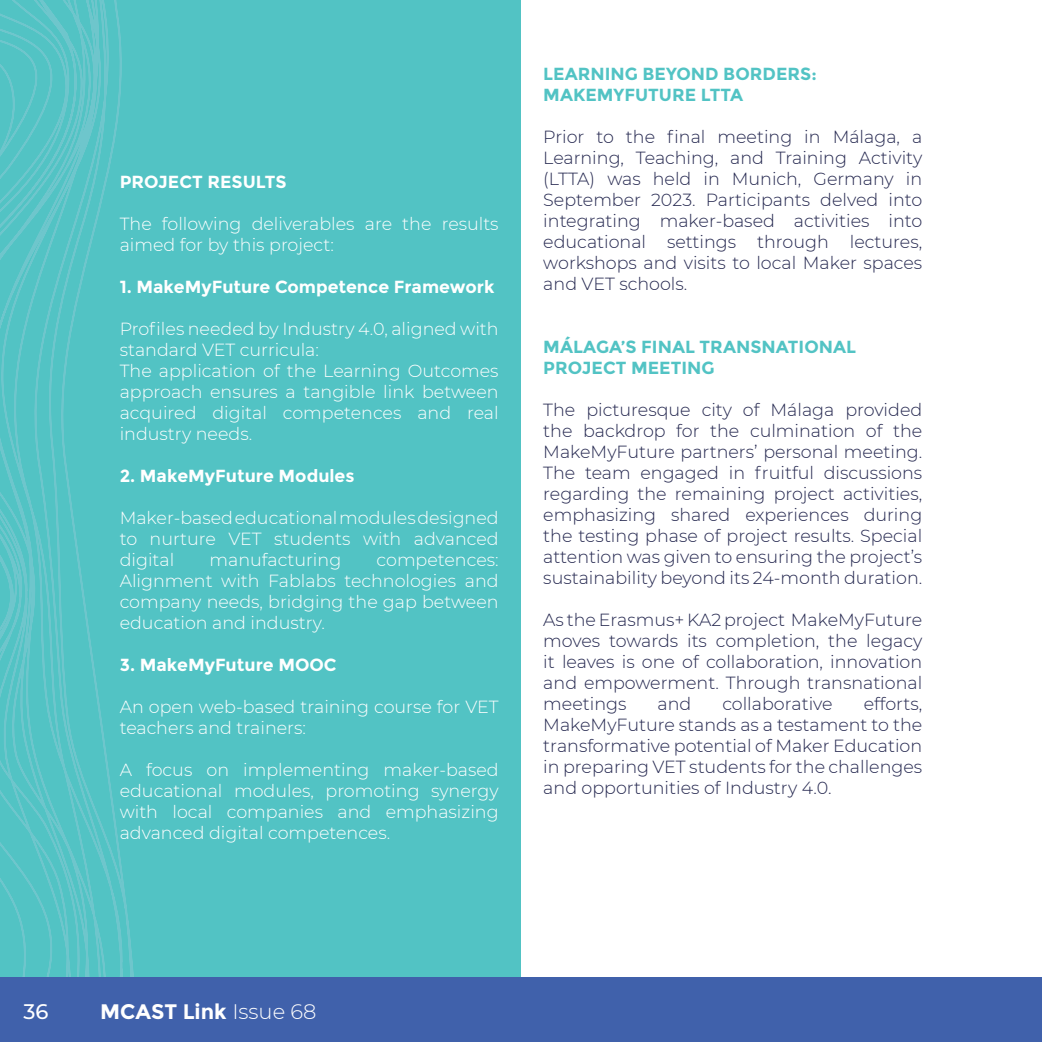
<style>
.page{position:relative;width:1042px;height:1042px;background:#fff}
.page>*{position:absolute;margin:0;border:0;box-sizing:border-box;transform-origin:0 0}
.t1{font:700 21px "Montserrat";color:#fff}
.t2{font:500 21px "Montserrat";color:#fff}
.t3{font:300 17.5px/21px "Montserrat";color:#24274f;text-align:justify}
.t4{font:300 17.5px/21px "Montserrat";color:#fff}
.t5{font:700 17.5px "Montserrat";color:#fff}
.t6{font:700 17.5px/21px "Montserrat";color:#52c3c4}
.s1{font-weight:300}
</style>
<div class="page">
<div style="left:0;top:0;width:521px;height:979px;background:#52c3c4"></div>
<svg style="left:0;top:0;width:134px;height:977px"></svg>
<div style="left:0;top:977px;width:1042px;height:65px;background:#4061ab"></div>
<p class="t5" style="left:120px;top:171px;width:168px">PROJECT RESULTS</p>
<p class="t4" style="left:120px;top:213px;width:380px">The following deliverables are the results aimed for by this project:</p>
<p class="t5" style="left:120px;top:276px;width:376px">1. MakeMyFuture Competence Framework</p>
<p class="t4" style="left:120px;top:318px;width:380px">Profiles needed by Industry 4.0, aligned with standard VET curricula:<br>The application of the Learning Outcomes approach ensures a tangible link between acquired digital competences and real industry needs.</p>
<p class="t5" style="left:120px;top:465px;width:236px">2. MakeMyFuture Modules</p>
<p class="t4" style="left:120px;top:507px;width:380px;text-align:justify">Maker-based educational modules designed to nurture VET students with advanced digital</p>
<p class="t4" style="left:210px;top:549px;width:133px">manufacturing</p>
<p class="t4" style="left:120px;top:549px;width:380px;text-align:justify;text-indent:257px">competences:<br>Alignment with Fablabs technologies and company needs, bridging the gap between education and industry.</p>
<p class="t5" style="left:120px;top:654px;width:219px">3. MakeMyFuture MOOC</p>
<p class="t4" style="left:120px;top:696px;width:380px">An open web-based training course for VET teachers and trainers:</p>
<p class="t4" style="left:120px;top:759px;width:380px;text-align:justify">A focus on implementing maker-based educational modules, promoting synergy with local companies and emphasizing advanced digital competences.</p>
<p class="t6" style="left:543px;top:63px;width:275px">LEARNING BEYOND BORDERS:<br>MAKEMYFUTURE LTTA</p>
<p class="t3" style="left:543px;top:126px;width:380px">Prior to the final meeting in Málaga, a Learning, Teaching, and Training Activity (LTTA) was held in Munich, Germany in September 2023. Participants delved into integrating maker-based activities into educational settings through lectures, workshops and visits to local Maker spaces and VET schools.</p>
<p class="t6" style="left:543px;top:336px;width:314px">MÁLAGA’S FINAL TRANSNATIONAL<br>PROJECT MEETING</p>
<p class="t3" style="left:543px;top:399px;width:380px">The picturesque city of Málaga provided the backdrop for the culmination of the MakeMyFuture partners’ personal meeting.<br>The team engaged in fruitful discussions regarding the remaining project activities, emphasizing shared experiences during the testing phase of project results. Special attention was given to ensuring the project’s sustainability beyond its 24-month duration.</p>
<p class="t3" style="left:543px;top:609px;width:380px">As the Erasmus+ KA2 project MakeMyFuture moves towards its completion, the legacy it leaves is one of collaboration, innovation and empowerment. Through transnational meetings</p>
<p class="t3" style="left:543px;top:693px;width:380px;text-indent:320px">efforts, MakeMyFuture stands as a testament to the transformative potential of Maker Education in preparing VET students for the challenges and opportunities of Industry 4.0.</p>
<p class="t3" style="left:657px;top:693px;width:35px">and</p>
<p class="t3" style="left:722px;top:693px;width:112px">collaborative</p>
<p class="t2" style="left:24px;top:997px;width:26px">36</p>
<p class="t1" style="left:100px;top:999px;width:218px">MCAST Link <span class="s1">Issue 68</span></p>
</div>
